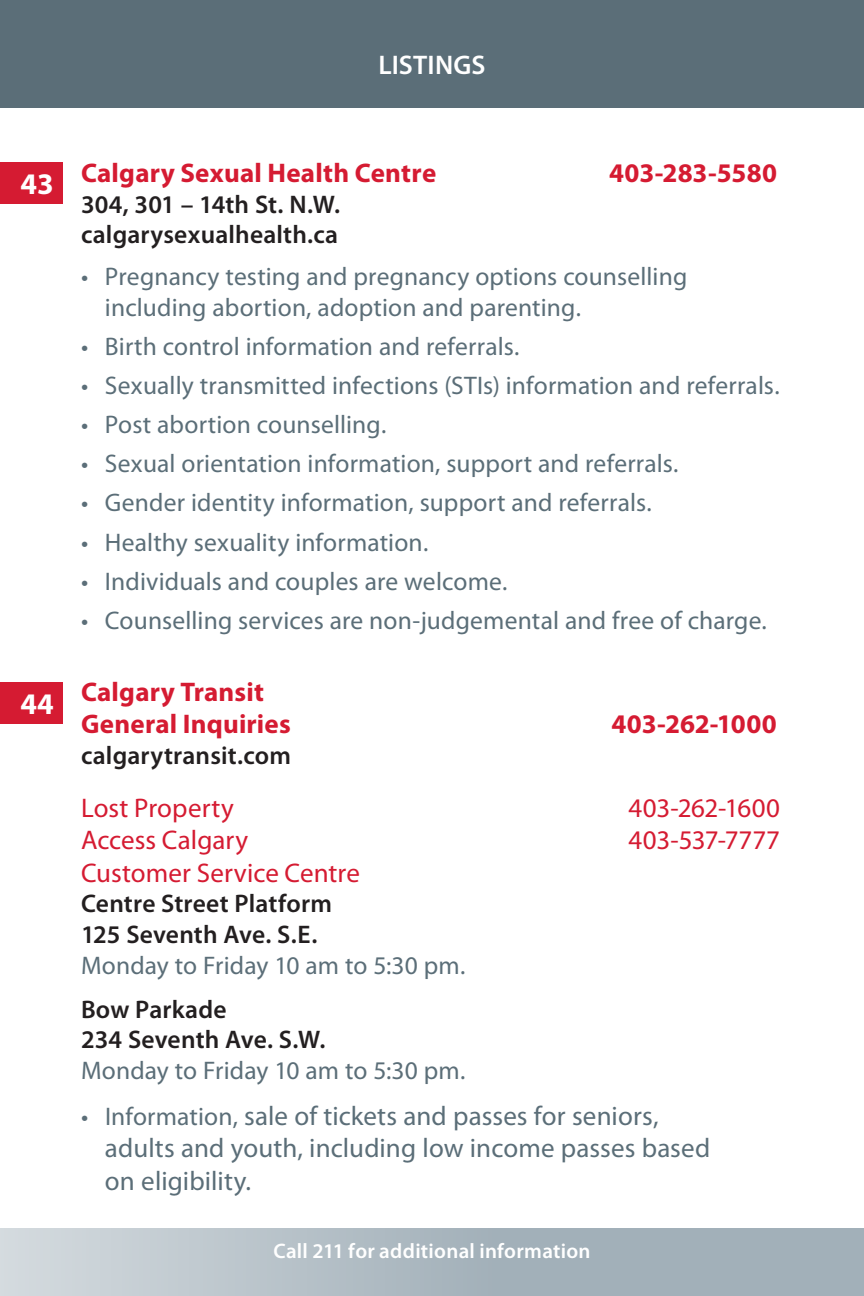
<style>
.page{position:relative;width:864px;height:1296px;background:#fff}
.page>*{position:absolute;margin:0;border:0;box-sizing:border-box;transform-origin:0 0}
.t1{font:700 30px "Myriad Pro";color:#fff}
.t2{font:27px/32.4px "Myriad Pro";letter-spacing:.005em;color:#5b6e78}
.t3{font:700 27px/32.4px "Myriad Pro";letter-spacing:.01em;color:#d51b32}
.t4{font:27px "Myriad Pro";color:#d51b32}
.t5{font:600 27px "Myriad Pro";letter-spacing:.01em;color:#fff}
.t6{font:25.5px/31.5px "Myriad Pro";letter-spacing:.005em;color:#5b6e78}
.t7{font:600 25.5px/30.6px "Myriad Pro";letter-spacing:.005em;color:#231f20}
.t8{font:600 21px "Myriad Pro";letter-spacing:.015em;color:#fff}
.s1{font-size:25.5px}
</style>
<div class="page">
<div style="left:0;top:162px;width:63px;height:41px;background:#d51b32"></div>
<div style="left:0;top:683px;width:63px;height:41px;background:#d51b32"></div>
<div style="left:0;top:0;width:864px;height:108px;background:#5b6e78"></div>
<div style="left:0;top:1228px;width:864px;height:68px;background:linear-gradient(to right,#cbd3d8,#96a6b0)"></div>
<p class="t5" style="left:378px;top:48px;width:109px">LISTINGS</p>
<p class="t1" style="left:21px;top:164px;width:35px">43</p>
<p class="t1" style="left:21px;top:685px;width:35px">44</p>
<p class="t3" style="left:81px;top:156px;width:357px">Calgary Sexual Health Centre</p>
<p class="t3" style="left:609px;top:156px;width:169px">403-283-5580</p>
<p class="t7" style="left:81px;top:188px;width:261px">304, 301 – 14th St. N.W. calgarysexualhealth.ca</p>
<p class="t6" style="left:105px;top:260px;width:584px;text-indent:-24px">• Pregnancy testing and pregnancy options counselling including abortion, adoption and parenting.</p>
<p class="t6" style="left:81px;top:331px;width:440px">• Birth control information and referrals.</p>
<p class="t6" style="left:81px;top:370px;width:700px">• Sexually transmitted infections (STIs) information and referrals.</p>
<p class="t6" style="left:81px;top:409px;width:307px">• Post abortion counselling.</p>
<p class="t6" style="left:81px;top:448px;width:599px">• Sexual orientation information, support and referrals.</p>
<p class="t6" style="left:81px;top:487px;width:572px">• Gender identity information, support and referrals.</p>
<p class="t6" style="left:81px;top:526px;width:349px">• Healthy sexuality information.</p>
<p class="t6" style="left:81px;top:565px;width:428px">• Individuals and couples are welcome.</p>
<p class="t6" style="left:81px;top:604px;width:687px">• Counselling services are non-judgemental and free of charge.</p>
<p class="t3" style="left:81px;top:675px;width:211px">Calgary Transit<br>General Inquiries</p>
<p class="t3" style="left:612px;top:707px;width:167px">403-262-1000</p>
<p class="t7" style="left:81px;top:740px;width:212px">calgarytransit.com</p>
<p class="t4" style="left:81px;top:791px;width:154px">Lost Property</p>
<p class="t4" style="left:628px;top:791px;width:153px">403-262-1600</p>
<p class="t4" style="left:81px;top:824px;width:169px">Access Calgary</p>
<p class="t4" style="left:628px;top:824px;width:153px">403-537-7777</p>
<p class="t4" style="left:81px;top:856px;width:281px">Customer Service Centre</p>
<p class="t7" style="left:81px;top:888px;width:253px">Centre Street Platform<br>125 Seventh Ave. S.E.</p>
<p class="t6" style="left:81px;top:949px;width:386px">Monday to Friday 10 am to 5:30 pm.</p>
<p class="t7" style="left:81px;top:993px;width:246px">Bow Parkade<br>234 Seventh Ave. S.W.</p>
<p class="t6" style="left:81px;top:1054px;width:386px">Monday to Friday 10 am to 5:30 pm.</p>
<p class="t2" style="left:105px;top:1099px;width:607px;text-indent:-24px"><span class="s1">• Information,</span> sale of tickets and passes for seniors, adults and youth, including low income passes based on eligibility.</p>
<p class="t8" style="left:273px;top:1237px;width:319px">Call 211 for additional information</p>
</div>
